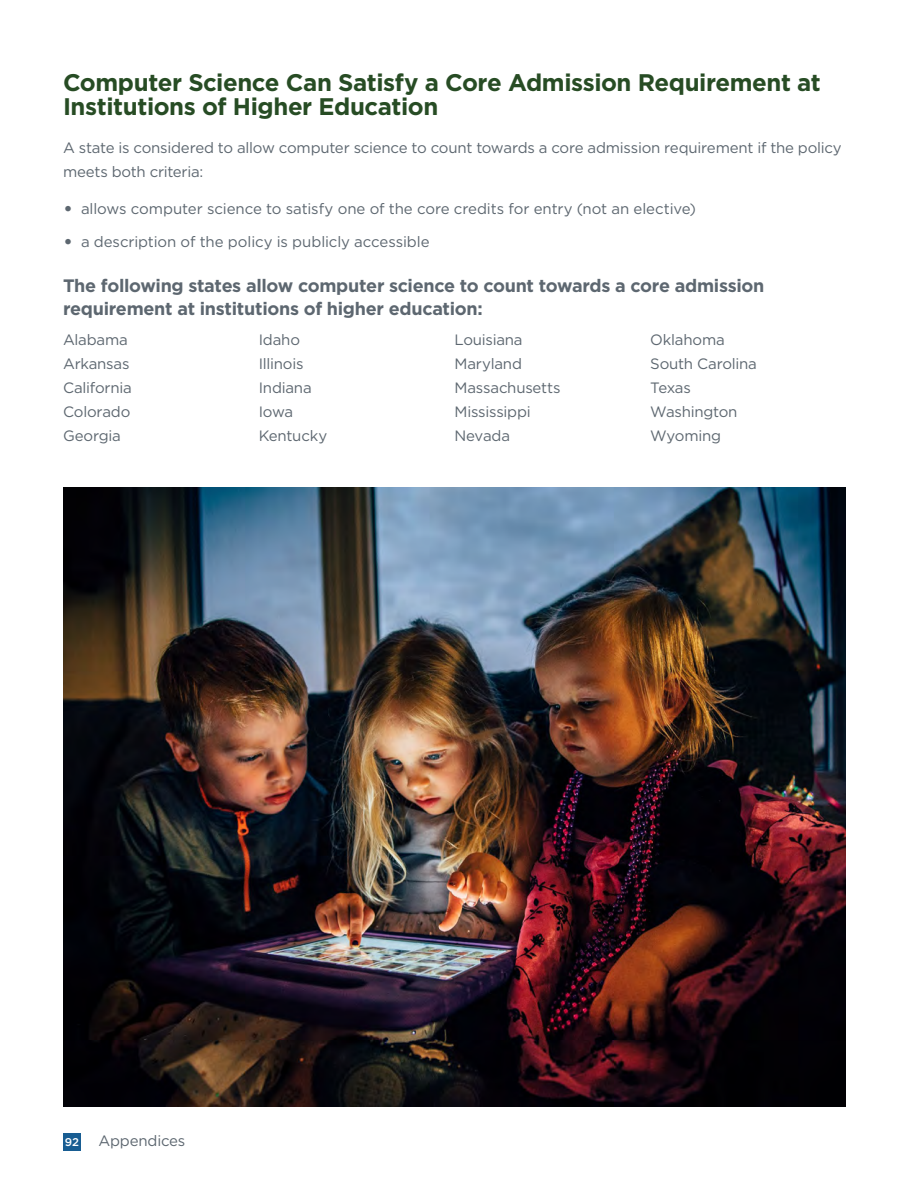
<style>
.page{position:relative;width:918px;height:1188px;background:#fff}
.page>*{position:absolute;margin:0;border:0;box-sizing:border-box;transform-origin:0 0}
.Head_2{font:700 24px/24px "Gotham";letter-spacing:-.02em;color:#274c24}
.Head_3{font:700 18px/22.5px "Gotham";letter-spacing:-.015em;color:#5d6770}
.Body{font:15px/24px "Gotham";letter-spacing:-.015em;color:#5d6770}
.t1{font:500 11.25px "Gotham";color:#fff}
.s1{font-size:21px}
</style>
<div class="page">
<div style="left:63px;top:1133px;width:18px;height:18px;background:#185d92"></div>
<img style="left:63px;top:487px;width:783px;height:620px">
<p class="Head_2" style="left:63px;top:71px;width:759px">Computer Science Can Satisfy a Core Admission Requirement at<br>Institutions of Higher Education</p>
<p class="Body" style="left:63px;top:135px;width:780px">A state is considered to allow computer science to count towards a core admission requirement if the policy meets both criteria:</p>
<p class="Body" style="left:63px;top:197px;width:635px"><span class="s1">•</span> allows computer science to satisfy one of the core credits for entry (not an elective)</p>
<p class="Body" style="left:63px;top:230px;width:368px"><span class="s1">•</span> a description of the policy is publicly accessible</p>
<p class="Head_3" style="left:63px;top:274px;width:703px">The following states allow computer science to count towards a core admission requirement at institutions of higher education:</p>
<p class="Body" style="left:63px;top:327px;width:66px">Alabama</p>
<p class="Body" style="left:259px;top:327px;width:43px">Idaho</p>
<p class="Body" style="left:454px;top:327px;width:70px">Louisiana</p>
<p class="Body" style="left:650px;top:327px;width:76px">Oklahoma</p>
<p class="Body" style="left:63px;top:351px;width:68px">Arkansas</p>
<p class="Body" style="left:259px;top:351px;width:46px">Illinois</p>
<p class="Body" style="left:454px;top:351px;width:69px">Maryland</p>
<p class="Body" style="left:650px;top:351px;width:108px">South Carolina</p>
<p class="Body" style="left:63px;top:375px;width:70px">California</p>
<p class="Body" style="left:259px;top:375px;width:54px">Indiana</p>
<p class="Body" style="left:454px;top:375px;width:108px">Massachusetts</p>
<p class="Body" style="left:650px;top:375px;width:42px">Texas</p>
<p class="Body" style="left:63px;top:399px;width:69px">Colorado</p>
<p class="Body" style="left:259px;top:399px;width:36px">Iowa</p>
<p class="Body" style="left:454px;top:399px;width:78px">Mississippi</p>
<p class="Body" style="left:650px;top:399px;width:89px">Washington</p>
<p class="Body" style="left:63px;top:423px;width:59px">Georgia</p>
<p class="Body" style="left:259px;top:423px;width:70px">Kentucky</p>
<p class="Body" style="left:454px;top:423px;width:57px">Nevada</p>
<p class="Body" style="left:650px;top:423px;width:72px">Wyoming</p>
<p class="t1" style="left:65px;top:1135px;width:16px">92</p>
<p class="Body" style="left:99px;top:1128px;width:88px">Appendices</p>
</div>
